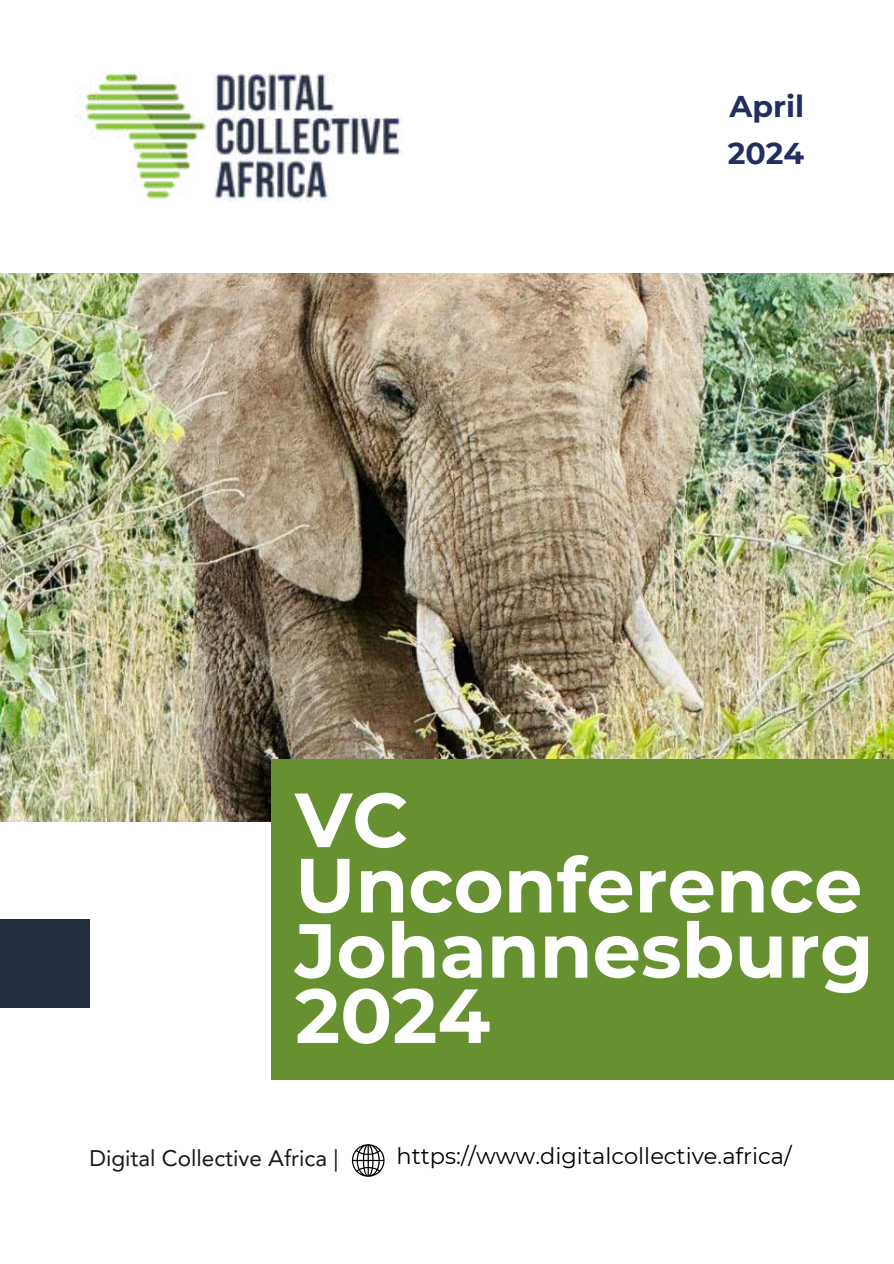
<style>
.page{position:relative;width:894px;height:1264px;background:#fff}
.page>*{position:absolute;margin:0;border:0;box-sizing:border-box;transform-origin:0 0}
.t1{font:700 76.5px/65.2px "Montserrat";color:#fff}
.t2{font:700 30px/47.2px "Montserrat";color:#232e60}
.t3{font:22.5px "Montserrat";color:#000}
.t4{font:22.5px "Avenir LT Pro";color:#191919}
</style>
<div class="page">
<img style="left:0;top:273px;width:893px;height:548px">
<div style="left:271px;top:759px;width:622px;height:320px;background:#679130"></div>
<img style="left:76px;top:73px;width:326px;height:128px">
<svg style="left:352px;top:1144px;width:32px;height:32px"></svg>
<div style="left:0;top:919px;width:89px;height:88px;background:#242f40"></div>
<h2 class="t2" style="left:727px;top:83px;width:78px">April<br>2024</h2>
<h1 class="t1" style="left:295px;top:787px;width:580px">VC<br>Unconference<br>Johannesburg<br>2024</h1>
<p class="t4" style="left:89px;top:1149px;width:250px">Digital Collective Africa |</p>
<p class="t3" style="left:396px;top:1141px;width:396px">https://www.digitalcollective.africa/</p>
</div>
